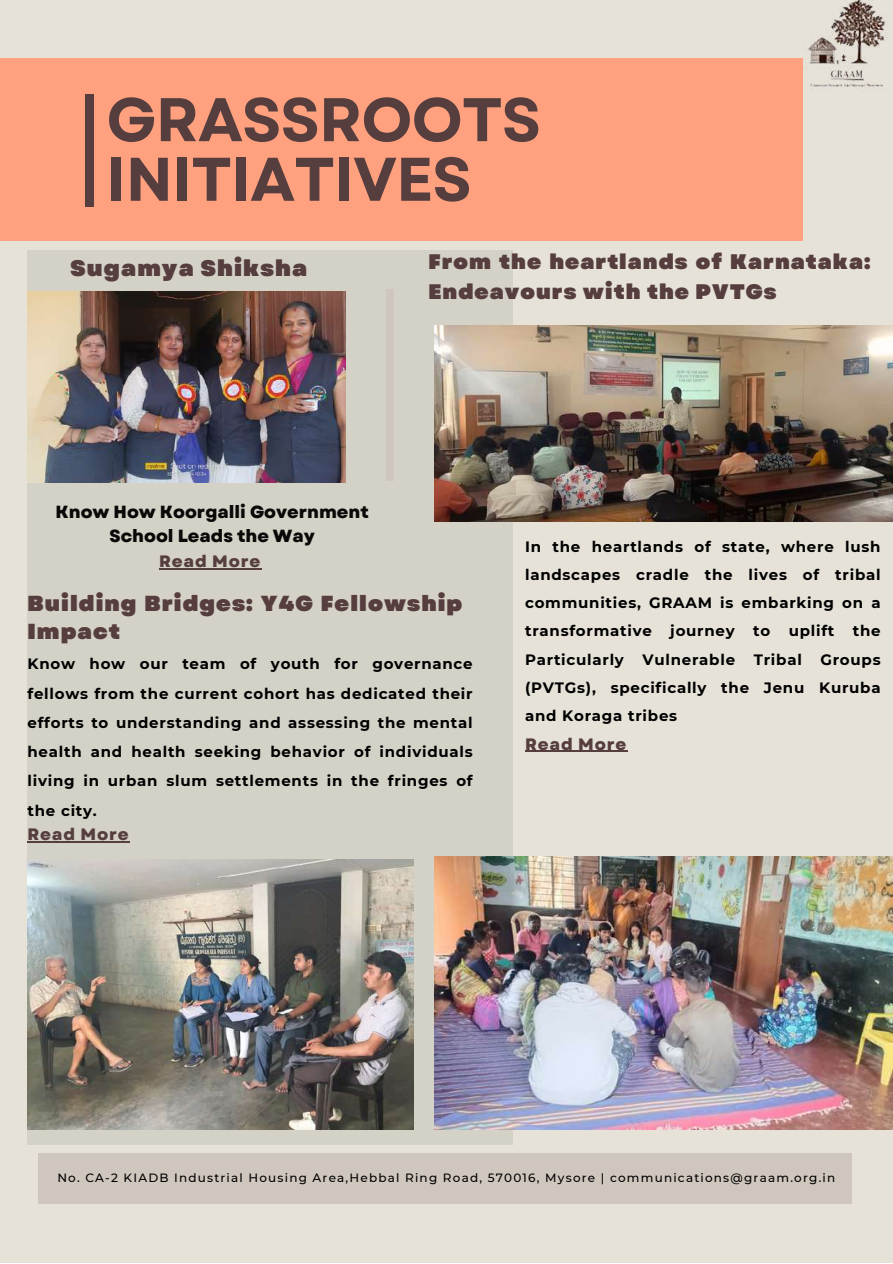
<style>
.page{position:relative;width:893px;height:1264px;background:#fff}
.page>*{position:absolute;margin:0;border:0;box-sizing:border-box;transform-origin:0 0}
.t1{font:700 61.5px/59.6px "Garet";letter-spacing:-.015em;color:#563e3e}
.t2{font:900 22.5px "Garet";letter-spacing:.05em;color:#563e3e}
.t3{font:900 21.75px/28px "Garet";letter-spacing:.05em;color:#563e3e}
.t4{font:900 21px/30.3px "Garet";letter-spacing:.05em;color:#563e3e}
.t5{font:800 17.55px/23.5px "Garet";color:#0a0908;text-align:center}
.t6{font:800 16.5px "Garet";letter-spacing:.05em;color:#563e3e}
.t7{font:700 15px/28px "Montserrat";letter-spacing:.05em;color:#000;text-align:justify}
.t8{font:500 12px "Montserrat";letter-spacing:.1em;color:#000}
</style>
<div class="page">
<div style="left:0;top:0;width:892px;height:1262px;background:#e6e2d8"></div>
<div style="left:28px;top:250px;width:485px;height:894px;background:#d4d1c7"></div>
<div style="left:0;top:59px;width:803px;height:182px;background:#ffa17f"></div>
<div style="left:85px;top:94px;width:9px;height:112px;background:#563e3e"></div>
<div style="left:39px;top:1153px;width:812px;height:50px;background:#cfc7bd"></div>
<img style="left:803px;top:0;width:84px;height:91px">
<div style="left:386px;top:289px;width:7px;height:191px;background:#cfc7bd"></div>
<img style="left:28px;top:291px;width:318px;height:191px">
<img style="left:434px;top:325px;width:458px;height:197px">
<img style="left:28px;top:859px;width:385px;height:270px">
<img style="left:434px;top:856px;width:458px;height:273px">
<hr style="left:28px;top:841px;width:101px;height:1px;background:#563e3e">
<hr style="left:159px;top:568px;width:102px;height:1px;background:#563e3e">
<hr style="left:525px;top:750px;width:102px;height:1px;background:#563e3e">
<h1 class="t1" style="left:106px;top:90px;width:436px">GRASSROOTS<br>INITIATIVES</h1>
<h2 class="t2" style="left:71px;top:252px;width:238px">Sugamya Shiksha</h2>
<h3 class="t4" style="left:428px;top:246px;width:443px">From the heartlands of Karnataka:<br>Endeavours with the PVTGs</h3>
<p class="t5" style="left:56px;top:500px;width:315px">Know How Koorgalli Government<br>School Leads the Way</p>
<p class="t6" style="left:159px;top:549px;width:103px">Read More</p>
<h3 class="t3" style="left:28px;top:589px;width:436px">Building Bridges: Y4G Fellowship<br>Impact</h3>
<p class="t7" style="left:28px;top:649px;width:446px;line-height:29.2px">Know how our team of youth for governance fellows from the current cohort has dedicated their efforts to understanding and assessing the mental health and health seeking behavior of individuals living in urban slum settlements in the fringes of the city.</p>
<p class="t6" style="left:28px;top:822px;width:103px">Read More</p>
<p class="t7" style="left:525px;top:532px;width:357px">In the heartlands of state, where lush landscapes cradle the lives of tribal communities, GRAAM is embarking on a transformative journey to uplift the Particularly Vulnerable Tribal Groups (PVTGs), specifically the Jenu Kuruba and Koraga tribes</p>
<p class="t6" style="left:525px;top:732px;width:103px">Read More</p>
<p class="t8" style="left:57px;top:1170px;width:779px">No. CA-2 KIADB Industrial Housing Area,Hebbal Ring Road, 570016, Mysore | communications@graam.org.in</p>
</div>
